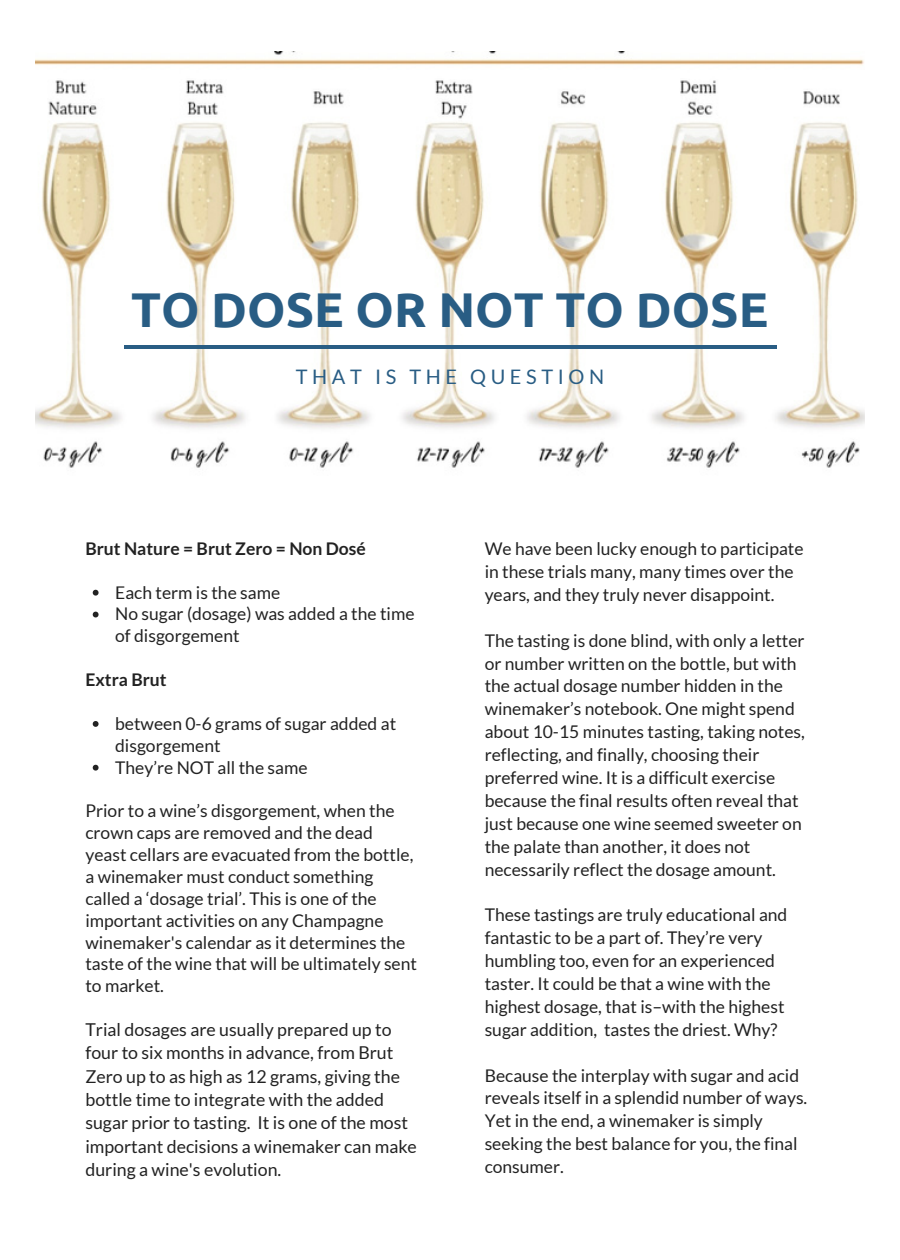
<style>
.page{position:relative;width:900px;height:1260px;background:#fff}
.page>*{position:absolute;margin:0;border:0;box-sizing:border-box;transform-origin:0 0}
.t1{font:700 48.75px "Ubuntu";color:#295d84}
.t2{font:20px "Lato";letter-spacing:.23em;color:#295d84}
.t3{font:17.75px/23.2px "Lato";color:#222}
.t4{font:17.5px/23px "Lato";color:#222}
.t5{font:700 17.5px "Lato";color:#222}
</style>
<div class="page">
<img style="left:36px;top:51px;width:829px;height:417px">
<hr style="left:124px;top:345px;width:652px;height:4px;background:#295d84">
<svg style="left:93px;top:590px;width:6px;height:6px"></svg>
<svg style="left:93px;top:612px;width:6px;height:5px"></svg>
<svg style="left:93px;top:721px;width:6px;height:6px"></svg>
<svg style="left:93px;top:765px;width:6px;height:6px"></svg>
<p class="t1" style="left:131px;top:281px;width:639px">TO DOSE OR NOT TO DOSE</p>
<p class="t2" style="left:296px;top:364px;width:310px">THAT IS THE QUESTION</p>
<p class="t5" style="left:85px;top:537px;width:282px">Brut Nature = Brut Zero = Non Dosé</p>
<p class="t4" style="left:115px;top:580px;width:167px">Each term is the same</p>
<p class="t4" style="left:115px;top:603px;width:301px;line-height:22px">No sugar (dosage) was added a the time of disgorgement</p>
<p class="t5" style="left:85px;top:669px;width:83px">Extra Brut</p>
<p class="t4" style="left:115px;top:712px;width:283px;line-height:22px">between 0-6 grams of sugar added at disgorgement</p>
<p class="t4" style="left:115px;top:755px;width:194px">They’re NOT all the same</p>
<p class="t4" style="left:85px;top:799px;width:333px;line-height:22px">Prior to a wine’s disgorgement, when the crown caps are removed and the dead yeast cellars are evacuated from the bottle, a winemaker must conduct something called a ‘dosage trial’. This is one of the important activities on any Champagne winemaker's calendar as it determines the taste of the wine that will be ultimately sent to market.</p>
<p class="t3" style="left:85px;top:1018px;width:333px">Trial dosages are usually prepared up to four to six months in advance, from Brut Zero up to as high as 12 grams, giving the bottle time to integrate with the added sugar prior to tasting. It is one of the most important decisions a winemaker can make during a wine's evolution.</p>
<p class="t4" style="left:485px;top:537px;width:320px">We have been lucky enough to participate in these trials many, many times over the years, and they truly never disappoint.</p>
<p class="t4" style="left:485px;top:628px;width:322px">The tasting is done blind, with only a letter or number written on the bottle, but with the actual dosage number hidden in the winemaker’s notebook. One might spend about 10-15 minutes tasting, taking notes, reflecting, and finally, choosing their preferred wine. It is a difficult exercise because the final results often reveal that just because one wine seemed sweeter on the palate than another, it does not necessarily reflect the dosage amount.</p>
<p class="t4" style="left:485px;top:903px;width:304px">These tastings are truly educational and fantastic to be a part of. They’re very humbling too, even for an experienced taster. It could be that a wine with the highest dosage, that is–with the highest sugar addition, tastes the driest. Why?</p>
<p class="t4" style="left:485px;top:1063px;width:324px">Because the interplay with sugar and acid reveals itself in a splendid number of ways.<br>Yet in the end, a winemaker is simply seeking the best balance for you, the final consumer.</p>
</div>
